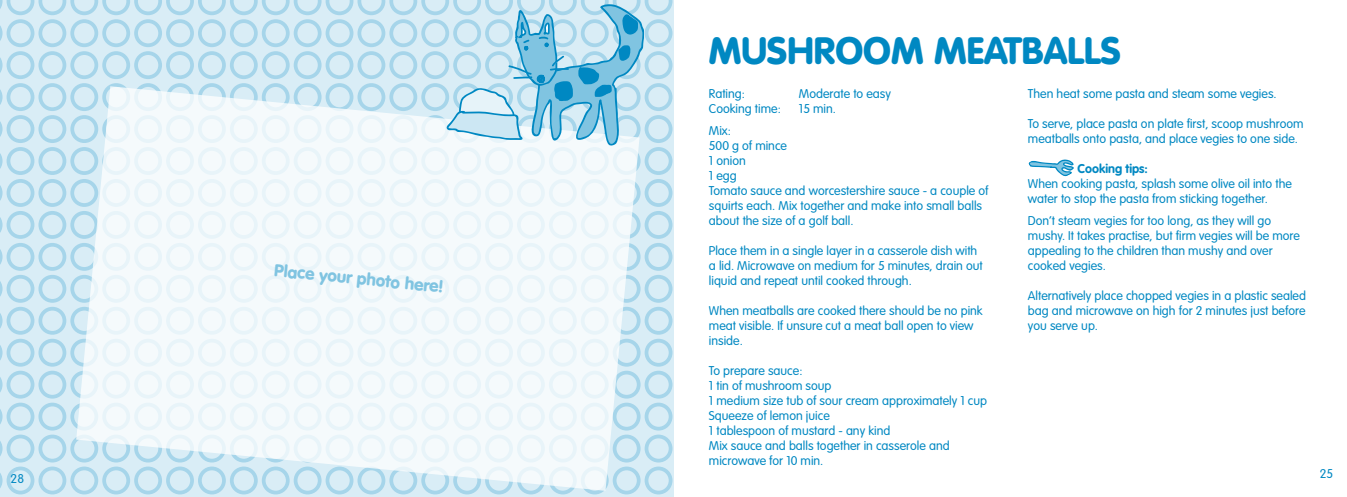
<style>
.page{position:relative;width:1347px;height:497px;background:#fff}
.page>*{position:absolute;margin:0;border:0;box-sizing:border-box;transform-origin:0 0}
.t1{font:900 37.5px "VAG Rounded";color:#0088c2}
.t2{font:900 16.88px "VAG Rounded";color:#80c4e1}
.t3{font:300 12.5px/15px "VAG Rounded";color:#0088c2}
.t4{font:700 12.5px "VAG Rounded";color:#0088c2}
</style>
<div class="page">
<svg style="left:0;top:0;width:672px;height:494px"></svg>
<svg style="left:1028px;top:159px;width:46px;height:17px"></svg>
<p class="t3" style="left:11px;top:470px;width:15px">28</p>
<h2 class="t2" style="left:276px;top:259px;width:171px;rotate:6deg">Place your photo here!</h2>
<h1 class="t1" style="left:709px;top:28px;width:413px">MUSHROOM MEATBALLS</h1>
<p class="t3" style="left:709px;top:87px;width:38px">Rating:</p>
<p class="t3" style="left:799px;top:87px;width:94px">Moderate to easy</p>
<p class="t3" style="left:709px;top:102px;width:73px">Cooking time:</p>
<p class="t3" style="left:799px;top:102px;width:39px">15 min.</p>
<p class="t3" style="left:709px;top:123px;width:281px">Mix:<br>500 g of mince<br>1 onion<br>1 egg<br>Tomato sauce and worcestershire sauce - a couple of squirts each. Mix together and make into small balls about the size of a golf ball.</p>
<p class="t3" style="left:709px;top:243px;width:275px">Place them in a single layer in a casserole dish with a lid. Microwave on medium for 5 minutes, drain out liquid and repeat until cooked through.</p>
<p class="t3" style="left:709px;top:303px;width:275px">When meatballs are cooked there should be no pink meat visible. If unsure cut a meat ball open to view inside.</p>
<p class="t3" style="left:709px;top:363px;width:280px">To prepare sauce:<br>1 tin of mushroom soup<br>1 medium size tub of sour cream approximately 1 cup<br>Squeeze of lemon juice<br>1 tablespoon of mustard - any kind<br>Mix sauce and balls together in casserole and microwave for 10 min.</p>
<p class="t3" style="left:1028px;top:87px;width:250px">Then heat some pasta and steam some vegies.</p>
<p class="t3" style="left:1028px;top:117px;width:277px">To serve, place pasta on plate first, scoop mushroom meatballs onto pasta, and place vegies to one side.</p>
<p class="t4" style="left:1077px;top:161px;width:72px">Cooking tips:</p>
<p class="t3" style="left:1028px;top:177px;width:265px">When cooking pasta, splash some olive oil into the water to stop the pasta from sticking together.</p>
<p class="t3" style="left:1028px;top:213px;width:273px">Don’t steam vegies for too long, as they will go mushy. It takes practise, but firm vegies will be more appealing to the children than mushy and over cooked vegies.</p>
<p class="t3" style="left:1028px;top:288px;width:279px;text-align:justify">Alternatively place chopped vegies in a plastic sealed bag and microwave on high for 2 minutes just before you serve up.</p>
<p class="t3" style="left:1319px;top:466px;width:15px">25</p>
</div>
